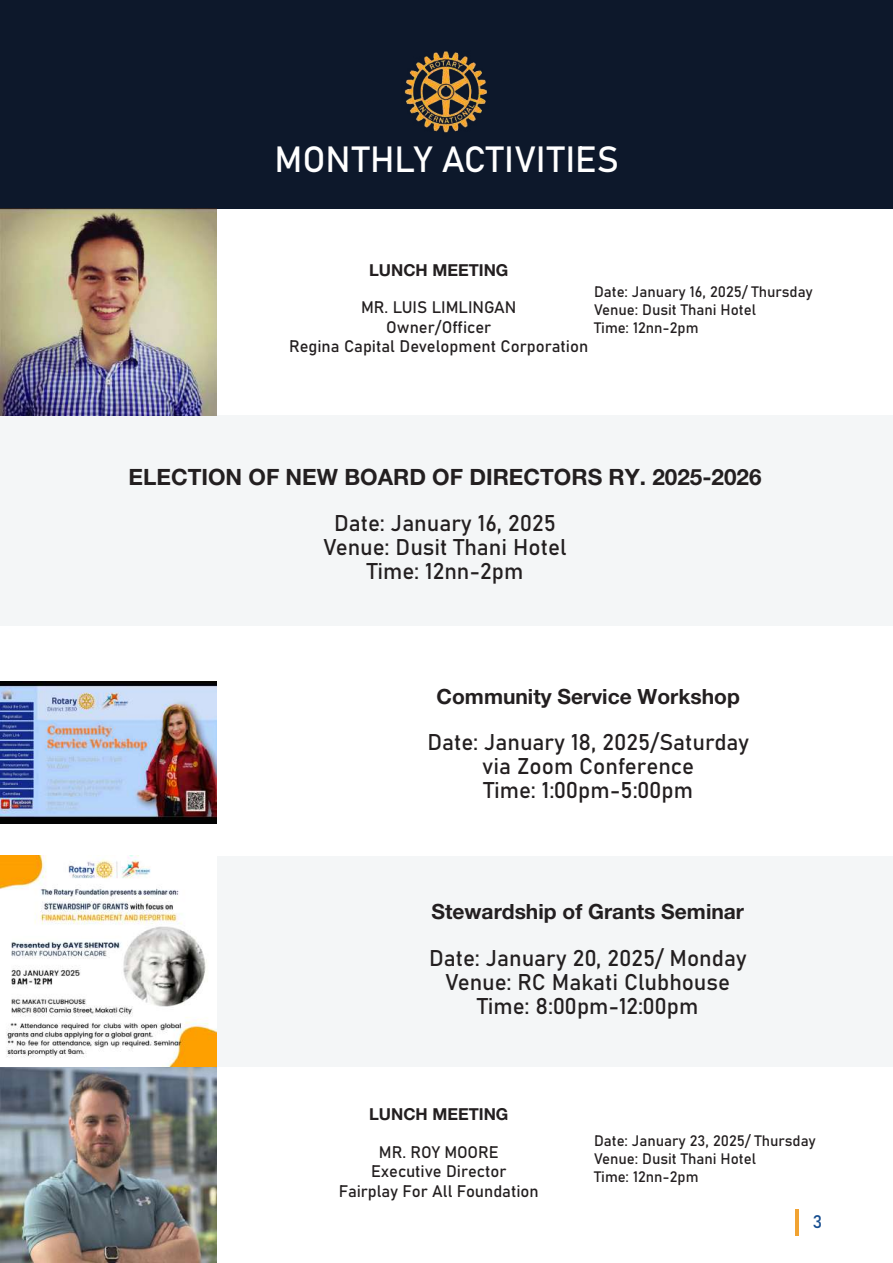
<style>
.page{position:relative;width:893px;height:1263px;background:#fff}
.page>*{position:absolute;margin:0;border:0;box-sizing:border-box;transform-origin:0 0}
.t1{font:36px "Bahnschrift";color:#fff}
.t2{font:22.5px/24px "Bahnschrift";color:#231f20;text-align:center}
.t3{font:700 22.5px "Helvetica Neue LT Pro";color:#231f20}
.t4{font:700 21px "Helvetica Neue LT Pro";color:#231f20}
.t5{font:18px "Bahnschrift";color:#164d8f}
.t6{font:16.5px/19.5px "Bahnschrift";color:#231f20;text-align:center}
.t7{font:700 16.5px "Helvetica Neue LT Pro";color:#231f20}
.t8{font:15px/18px "Bahnschrift";color:#231f20}
</style>
<div class="page">
<hr style="left:795px;top:1209px;width:3px;height:26px;background:#f1a332">
<div style="left:0;top:0;width:893px;height:208px;background:#0d182b"></div>
<img style="left:404px;top:51px;width:83px;height:82px">
<div style="left:1px;top:856px;width:892px;height:211px;background:#f4f6f7"></div>
<div style="left:0;top:415px;width:893px;height:211px;background:#f4f6f7"></div>
<img style="left:0;top:208px;width:216px;height:208px">
<img style="left:0;top:856px;width:216px;height:407px">
<img style="left:0;top:681px;width:216px;height:143px">
<h1 class="t1" style="left:275px;top:132px;width:346px">MONTHLY ACTIVITIES</h1>
<p class="t7" style="left:369px;top:259px;width:141px">LUNCH MEETING</p>
<p class="t6" style="left:289px;top:296px;width:301px">MR. LUIS LIMLINGAN<br>Owner/Officer<br>Regina Capital Development Corporation</p>
<p class="t8" style="left:594px;top:282px;width:220px">Date: January 16, 2025/ Thursday<br>Venue: Dusit Thani Hotel<br>Time: 12nn-2pm</p>
<p class="t3" style="left:129px;top:463px;width:635px">ELECTION OF NEW BOARD OF DIRECTORS RY. 2025-2026</p>
<p class="t2" style="left:323px;top:510px;width:245px">Date: January 16, 2025<br>Venue: Dusit Thani Hotel<br>Time: 12nn-2pm</p>
<p class="t4" style="left:437px;top:683px;width:305px">Community Service Workshop</p>
<p class="t2" style="left:427px;top:729px;width:323px">Date: January 18, 2025/Saturday via Zoom Conference<br>Time: 1:00pm-5:00pm</p>
<p class="t4" style="left:431px;top:898px;width:314px">Stewardship of Grants Seminar</p>
<p class="t2" style="left:429px;top:944px;width:319px">Date: January 20, 2025/ Monday<br>Venue: RC Makati Clubhouse<br>Time: 8:00pm-12:00pm</p>
<p class="t7" style="left:369px;top:1104px;width:141px">LUNCH MEETING</p>
<p class="t6" style="left:339px;top:1141px;width:201px">MR. ROY MOORE<br>Executive Director<br>Fairplay For All Foundation</p>
<p class="t8" style="left:594px;top:1131px;width:223px">Date: January 23, 2025/ Thursday<br>Venue: Dusit Thani Hotel<br>Time: 12nn-2pm</p>
<p class="t5" style="left:813px;top:1208px;width:11px">3</p>
</div>
